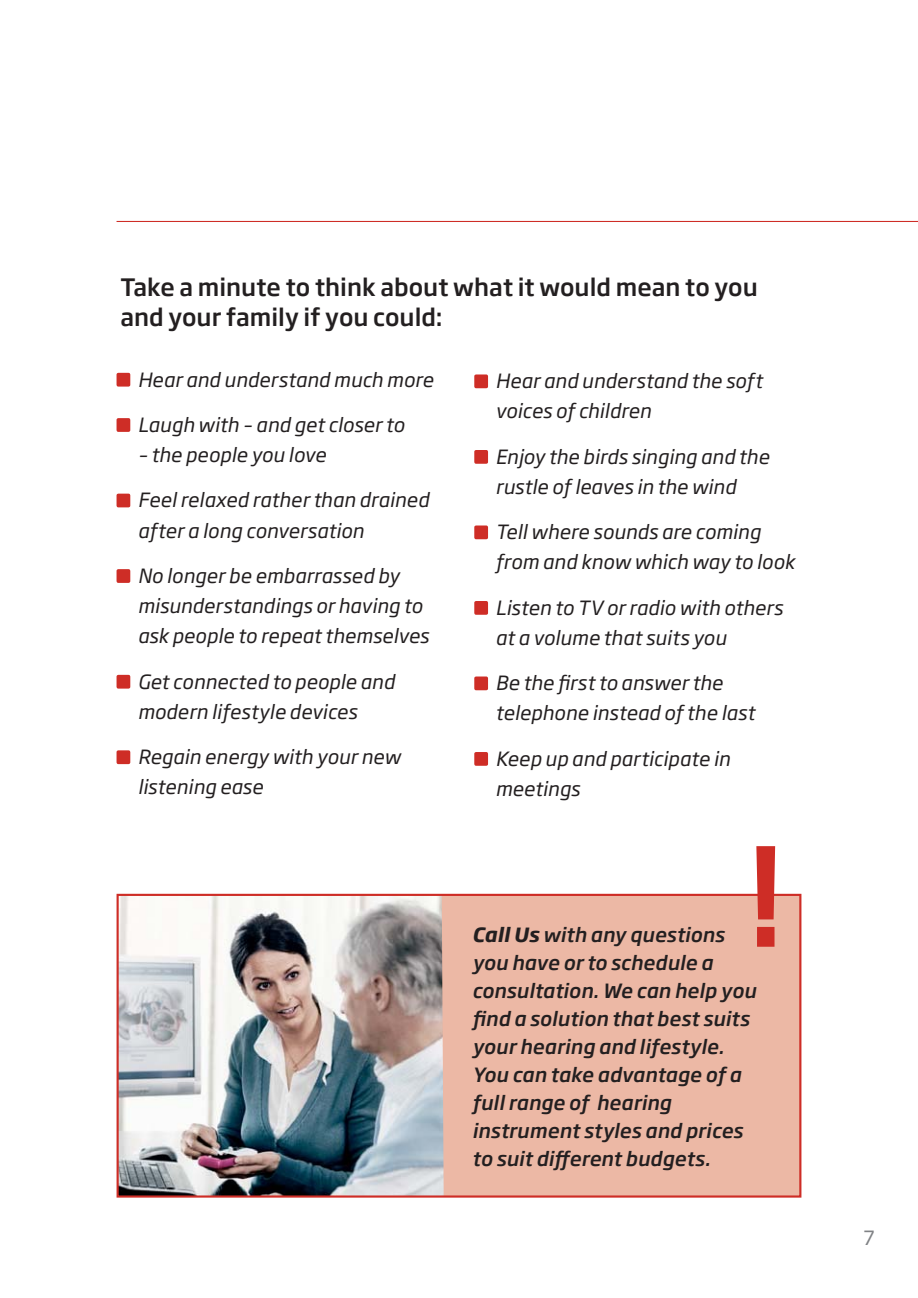
<style>
.page{position:relative;width:918px;height:1298px;background:#fff}
.page>*{position:absolute;margin:0;border:0;box-sizing:border-box;transform-origin:0 0}
.t1{font:500 129.4px "Soho Gothic Pro";color:#ce2d26}
.t2{font:500 23.8px/30.2px "Soho Gothic Pro";color:#231f20}
.t3{font:italic 19.4px/30.2px "Soho Gothic Pro";letter-spacing:.01em;color:#231f20}
.t4{font:italic 500 19.4px/28px "Soho Gothic Pro";letter-spacing:.01em;color:#231f20}
.t5{font:19.4px "Soho Gothic Pro";color:#808285}
.s1{font-weight:700}
</style>
<div class="page">
<div style="left:117px;top:373px;width:13px;height:14px;background:#ce2d26;border-radius:2px"></div>
<div style="left:117px;top:418px;width:13px;height:14px;background:#ce2d26;border-radius:2px"></div>
<div style="left:117px;top:494px;width:13px;height:13px;background:#ce2d26;border-radius:2px"></div>
<div style="left:117px;top:569px;width:13px;height:14px;background:#ce2d26;border-radius:2px"></div>
<div style="left:117px;top:675px;width:13px;height:14px;background:#ce2d26;border-radius:2px"></div>
<div style="left:117px;top:750px;width:13px;height:14px;background:#ce2d26;border-radius:2px"></div>
<div style="left:474px;top:374px;width:14px;height:14px;background:#ce2d26;border-radius:2px"></div>
<div style="left:474px;top:450px;width:14px;height:14px;background:#ce2d26;border-radius:2px"></div>
<div style="left:474px;top:526px;width:14px;height:13px;background:#ce2d26;border-radius:2px"></div>
<div style="left:474px;top:601px;width:14px;height:14px;background:#ce2d26;border-radius:2px"></div>
<div style="left:474px;top:677px;width:14px;height:13px;background:#ce2d26;border-radius:2px"></div>
<div style="left:474px;top:752px;width:14px;height:14px;background:#ce2d26;border-radius:2px"></div>
<hr style="left:117px;top:221px;width:801px;height:1px;background:#ce2d26">
<div style="left:118px;top:895px;width:682px;height:302px;background:#ecb8a5"></div>
<img style="left:120px;top:897px;width:324px;height:298px">
<div style="left:117px;top:894px;width:684px;height:304px;border:2px solid #ce2d26"></div>
<p class="t2" style="left:120px;top:274px;width:639px">Take a minute to think about what it would mean to you and your family if you could:</p>
<p class="t3" style="left:138px;top:366px;width:297px">Hear and understand much more</p>
<p class="t3" style="left:138px;top:411px;width:268px">Laugh with – and get closer to</p>
<p class="t3" style="left:138px;top:441px;width:190px">– the people you love</p>
<p class="t3" style="left:138px;top:487px;width:293px">Feel relaxed rather than drained after a long conversation</p>
<p class="t3" style="left:138px;top:562px;width:293px">No longer be embarrassed by misunderstandings or having to ask people to repeat themselves</p>
<p class="t3" style="left:138px;top:668px;width:258px">Get connected to people and modern lifestyle devices</p>
<p class="t3" style="left:138px;top:743px;width:264px">Regain energy with your new listening ease</p>
<p class="t3" style="left:495px;top:368px;width:268px">Hear and understand the soft voices of children</p>
<p class="t3" style="left:495px;top:443px;width:275px">Enjoy the birds singing and the rustle of leaves in the wind</p>
<p class="t3" style="left:495px;top:519px;width:301px">Tell where sounds are coming from and know which way to look</p>
<p class="t3" style="left:495px;top:594px;width:289px">Listen to TV or radio with others at a volume that suits you</p>
<p class="t3" style="left:495px;top:670px;width:261px">Be the first to answer the telephone instead of the last</p>
<p class="t3" style="left:495px;top:745px;width:236px">Keep up and participate in meetings</p>
<h1 class="t1" style="left:746px;top:846px;width:40px">!</h1>
<p class="t4" style="left:472px;top:950px;width:285px">you have or to schedule a consultation. We can help you find a solution that best suits your hearing and lifestyle.<br>You can take advantage of a full range of hearing instrument styles and prices to suit different budgets.</p>
<p class="t4" style="left:472px;top:922px;width:254px"><span class="s1">Call Us</span> with any questions</p>
<p class="t5" style="left:864px;top:1230px;width:13px">7</p>
</div>
